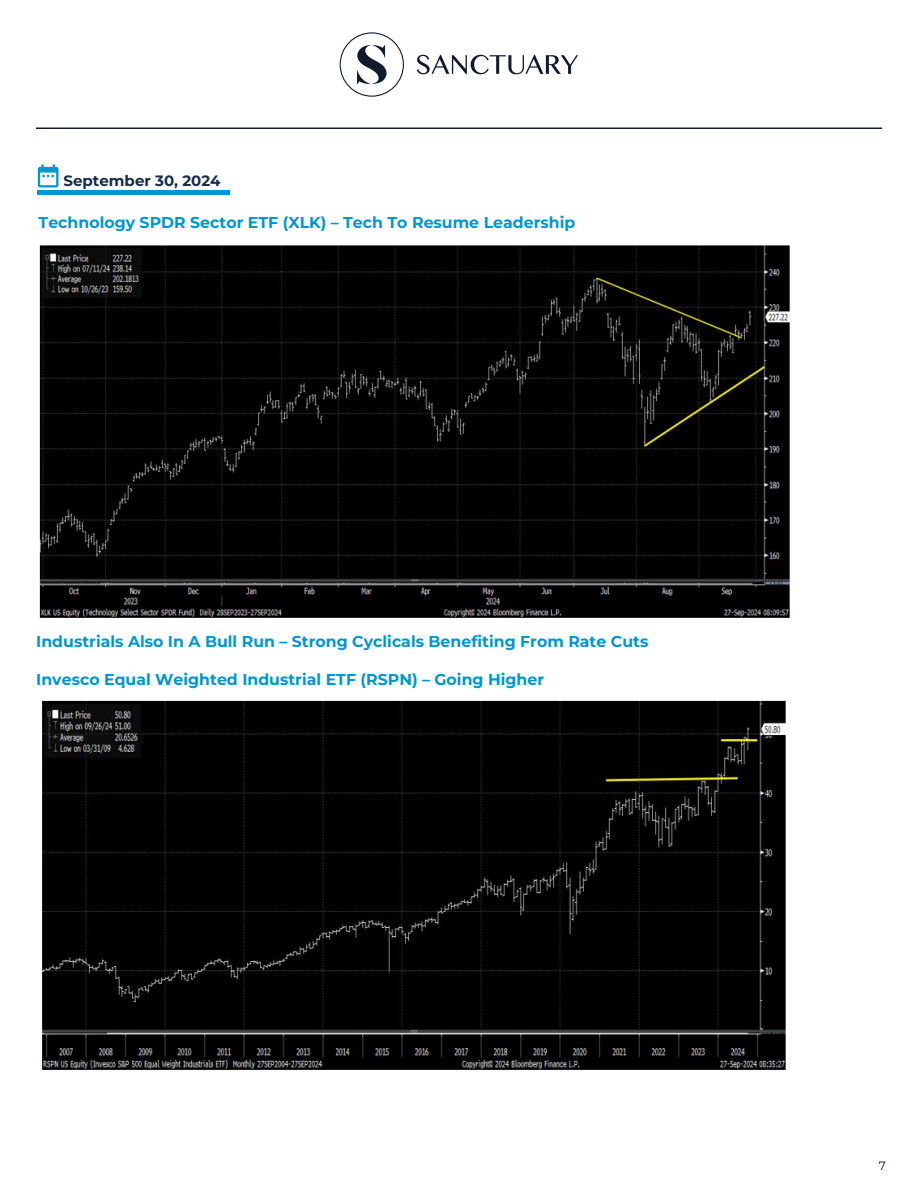
<style>
.page{position:relative;width:918px;height:1188px;background:#fff}
.page>*{position:absolute;margin:0;border:0;box-sizing:border-box;transform-origin:0 0}
.t1{font:700 15.75px "Montserrat";color:#0097ce}
.t2{font:700 15px "Montserrat";color:#162d4a}
.t3{font:12px "Montserrat";color:#00182f}
</style>
<div class="page">
<hr style="left:36px;top:128px;width:846px;height:1px;background:#121b2e">
<svg style="left:340px;top:32px;width:64px;height:65px"></svg>
<svg style="left:417px;top:55px;width:161px;height:19px"></svg>
<svg style="left:38px;top:165px;width:20px;height:23px"></svg>
<div style="left:38px;top:190px;width:192px;height:5px;background:#0097ce"></div>
<img style="left:39px;top:245px;width:751px;height:373px">
<img style="left:42px;top:700px;width:744px;height:370px">
<p class="t2" style="left:64px;top:171px;width:159px">September 30, 2024</p>
<p class="t1" style="left:39px;top:212px;width:538px">Technology SPDR Sector ETF (XLK) – Tech To Resume Leadership</p>
<p class="t1" style="left:36px;top:631px;width:614px">Industrials Also In A Bull Run – Strong Cyclicals Benefiting From Rate Cuts</p>
<p class="t1" style="left:36px;top:669px;width:509px">Invesco Equal Weighted Industrial ETF (RSPN) – Going Higher</p>
<p class="t3" style="left:879px;top:1158px;width:9px">7</p>
</div>
